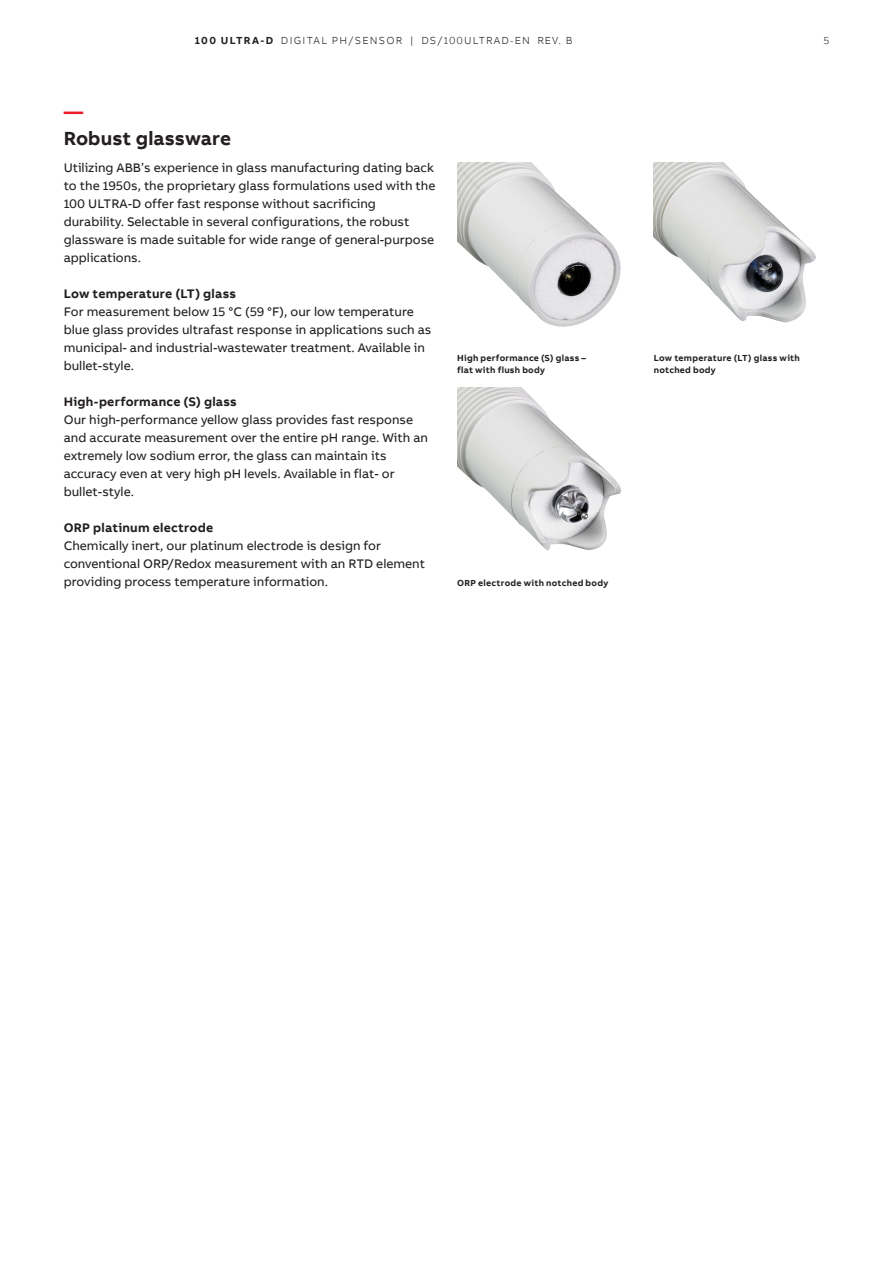
<style>
.page{position:relative;width:893px;height:1263px;background:#fff}
.page>*{position:absolute;margin:0;border:0;box-sizing:border-box;transform-origin:0 0}
.t1{font:700 19.5px "AB Bvoice";letter-spacing:.005em;color:#231f20}
.t2{font:700 19.5px "AB Bvoice";color:#ee1c28}
.t3{font:12.75px/18px "AB Bvoice";color:#231f20}
.t4{font:700 12.75px "AB Bvoice";letter-spacing:.02em;color:#231f20}
.t5{font:300 10.5px "AB Bvoice";letter-spacing:.105em;color:#231f20}
.t6{font:700 9px/12px "AB Bvoice";letter-spacing:.03em;color:#231f20}
.s1{font-weight:700}
</style>
<div class="page">
<img style="left:457px;top:162px;width:164px;height:165px">
<img style="left:457px;top:387px;width:164px;height:164px">
<img style="left:654px;top:162px;width:162px;height:161px">
<p class="t5" style="left:195px;top:34px;width:379px"><span class="s1">100 ULTRA-D</span> DIGITAL PH/SENSOR | DS/100ULTRAD-EN REV. B</p>
<p class="t5" style="left:823px;top:34px;width:7px">5</p>
<h1 class="t2" style="left:64px;top:99px;width:21px">—</h1>
<h1 class="t1" style="left:64px;top:126px;width:169px">Robust glassware</h1>
<p class="t3" style="left:64px;top:159px;width:373px">Utilizing ABB’s experience in glass manufacturing dating back to the 1950s, the proprietary glass formulations used with the 100 ULTRA-D offer fast response without sacrificing durability. Selectable in several configurations, the robust glassware is made suitable for wide range of general-purpose applications.</p>
<p class="t4" style="left:64px;top:286px;width:174px">Low temperature (LT) glass</p>
<p class="t3" style="left:64px;top:303px;width:369px">For measurement below 15 °C (59 °F), our low temperature blue glass provides ultrafast response in applications such as municipal- and industrial-wastewater treatment. Available in bullet-style.</p>
<p class="t4" style="left:64px;top:394px;width:175px">High-performance (S) glass</p>
<p class="t3" style="left:64px;top:411px;width:366px">Our high-performance yellow glass provides fast response and accurate measurement over the entire pH range. With an extremely low sodium error, the glass can maintain its accuracy even at very high pH levels. Available in flat- or bullet-style.</p>
<p class="t4" style="left:64px;top:520px;width:151px">ORP platinum electrode</p>
<p class="t3" style="left:64px;top:537px;width:363px">Chemically inert, our platinum electrode is design for conventional ORP/Redox measurement with an RTD element providing process temperature information.</p>
<p class="t6" style="left:457px;top:352px;width:130px">High performance (S) glass – flat with flush body</p>
<p class="t6" style="left:457px;top:577px;width:153px">ORP electrode with notched body</p>
<p class="t6" style="left:654px;top:352px;width:148px">Low temperature (LT) glass with notched body</p>
</div>
